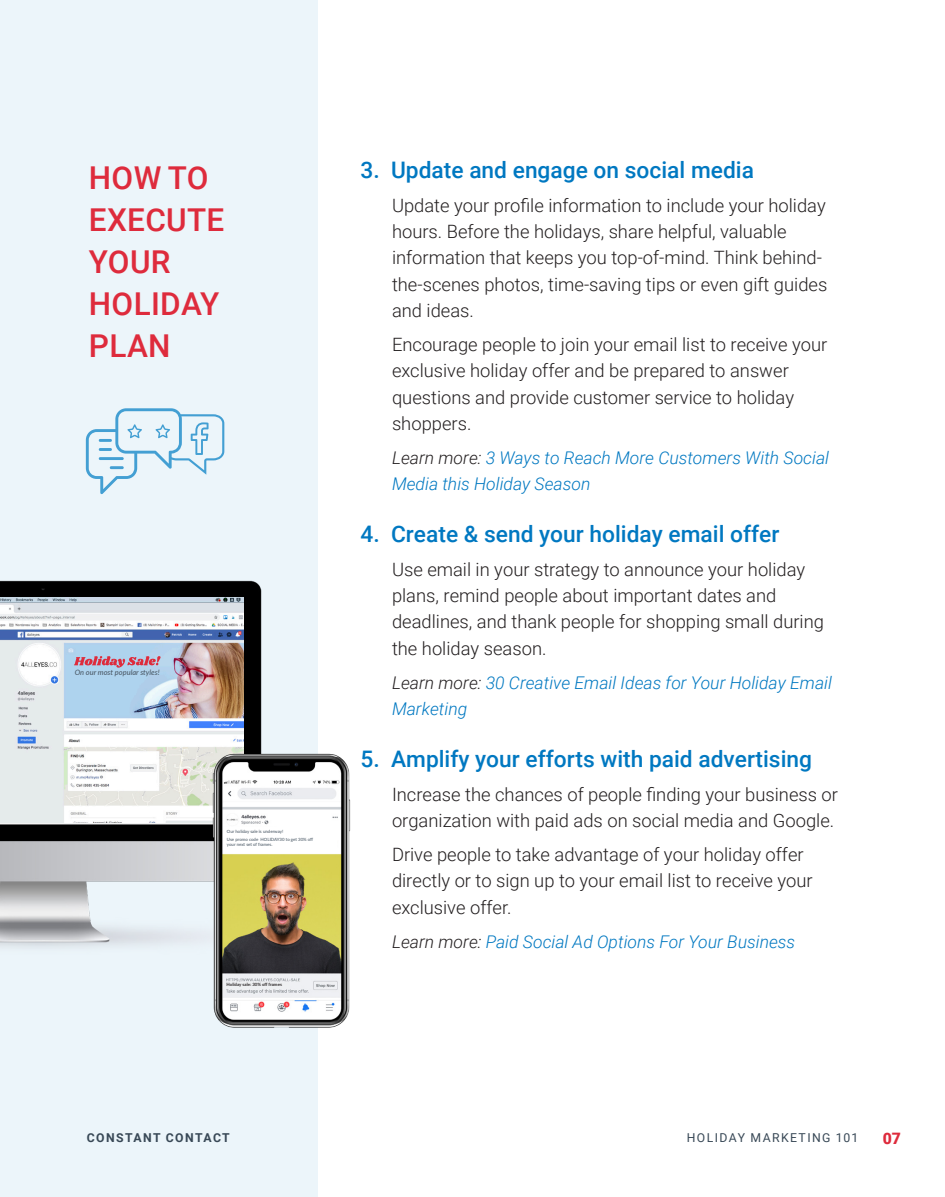
<style>
.page{position:relative;width:945px;height:1197px;background:#fff}
.page>*{position:absolute;margin:0;border:0;box-sizing:border-box;transform-origin:0 0}
.Blue_Header{font:500 31.5px/42px "Roboto";letter-spacing:.01em;color:#de2b3c}
.new_blue_hd_4{font:500 22.75px "Roboto";color:#0078c1}
.Body_copy_2{font:300 18.38px/26.2px "Roboto";color:#231f20}
.ital_2{font:italic 300 17.5px/26.2px "Roboto";color:#0078c1}
.t1{font:900 15.75px "Roboto";color:#de2b3c}
.t2{font:12.25px "Roboto";letter-spacing:.115em;color:#384856}
.t3{font:700 12.25px "Roboto";letter-spacing:.115em;color:#384856}
.hd2{font:italic 500 7.35px "Lato";color:#4c5a67}
.hd2-2{font:500 4.38px/5.2px "Lato";color:#4c5a67}
.hd2-3{font:800 4.38px "Lato";color:#393536}
.s1{color:#231f20}
</style>
<div class="page">
<div style="left:0;top:0;width:318px;height:1197px;background:#ecf5fa"></div>
<svg style="left:86px;top:408px;width:138px;height:86px"></svg>
<img style="left:0;top:580px;width:262px;height:368px">
<img style="left:0;top:598px;width:244px;height:224px">
<img style="left:210px;top:748px;width:141px;height:280px">
<svg style="left:74px;top:656px;width:87px;height:12px"></svg>
<div style="left:224px;top:827px;width:113px;height:23px;background:#fff"></div>
<div style="left:226px;top:982px;width:64px;height:6px;background:#eef0f2"></div>
<p class="Blue_Header" style="left:89px;top:155px;width:137px">HOW TO<br>EXECUTE<br>YOUR<br>HOLIDAY<br>PLAN</p>
<p class="hd2" style="left:75px;top:667px;width:86px">On our most popular styles!</p>
<p class="hd2-2" style="left:227px;top:829px;width:58px">Our holiday sale is underway!</p>
<p class="hd2-2" style="left:227px;top:836px;width:88px">Use promo code HOLIDAY30 to get 30% off your next set of frames.</p>
<p class="hd2-3" style="left:227px;top:981px;width:57px">Holiday sale: 30% off frames</p>
<p class="new_blue_hd_4" style="left:360px;top:154px;width:395px">3. Update and engage on social media</p>
<p class="Body_copy_2" style="left:392px;top:192px;width:437px">Update your profile information to include your holiday hours. Before the holidays, share helpful, valuable information that keeps you top-of-mind. Think behind&shy;the-scenes photos, time-saving tips or even gift guides and ideas.</p>
<p class="Body_copy_2" style="left:392px;top:331px;width:437px">Encourage people to join your email list to receive your exclusive holiday offer and be prepared to answer questions and provide customer service to holiday shoppers.</p>
<p class="ital_2" style="left:392px;top:444px;width:439px"><span class="s1">Learn more:</span> 3 Ways to Reach More Customers With Social<br>Media this Holiday Season</p>
<p class="new_blue_hd_4" style="left:360px;top:518px;width:421px">4. Create &amp; send your holiday email offer</p>
<p class="Body_copy_2" style="left:392px;top:556px;width:434px">Use email in your strategy to announce your holiday plans, remind people about important dates and deadlines, and thank people for shopping small during the holiday season.</p>
<p class="ital_2" style="left:392px;top:669px;width:442px"><span class="s1">Learn more:</span> 30 Creative Email Ideas for Your Holiday Email<br>Marketing</p>
<p class="new_blue_hd_4" style="left:360px;top:743px;width:453px">5. Amplify your efforts with paid advertising</p>
<p class="Body_copy_2" style="left:392px;top:781px;width:448px">Increase the chances of people finding your business or organization with paid ads on social media and Google.</p>
<p class="Body_copy_2" style="left:392px;top:841px;width:422px">Drive people to take advantage of your holiday offer directly or to sign up to your email list to receive your exclusive offer.</p>
<p class="ital_2" style="left:392px;top:928px;width:405px"><span class="s1">Learn more:</span> Paid Social Ad Options For Your Business</p>
<p class="t3" style="left:87px;top:1129px;width:145px">CONSTANT CONTACT</p>
<p class="t2" style="left:687px;top:1129px;width:173px">HOLIDAY MARKETING 101</p>
<p class="t1" style="left:883px;top:1127px;width:20px">07</p>
</div>
